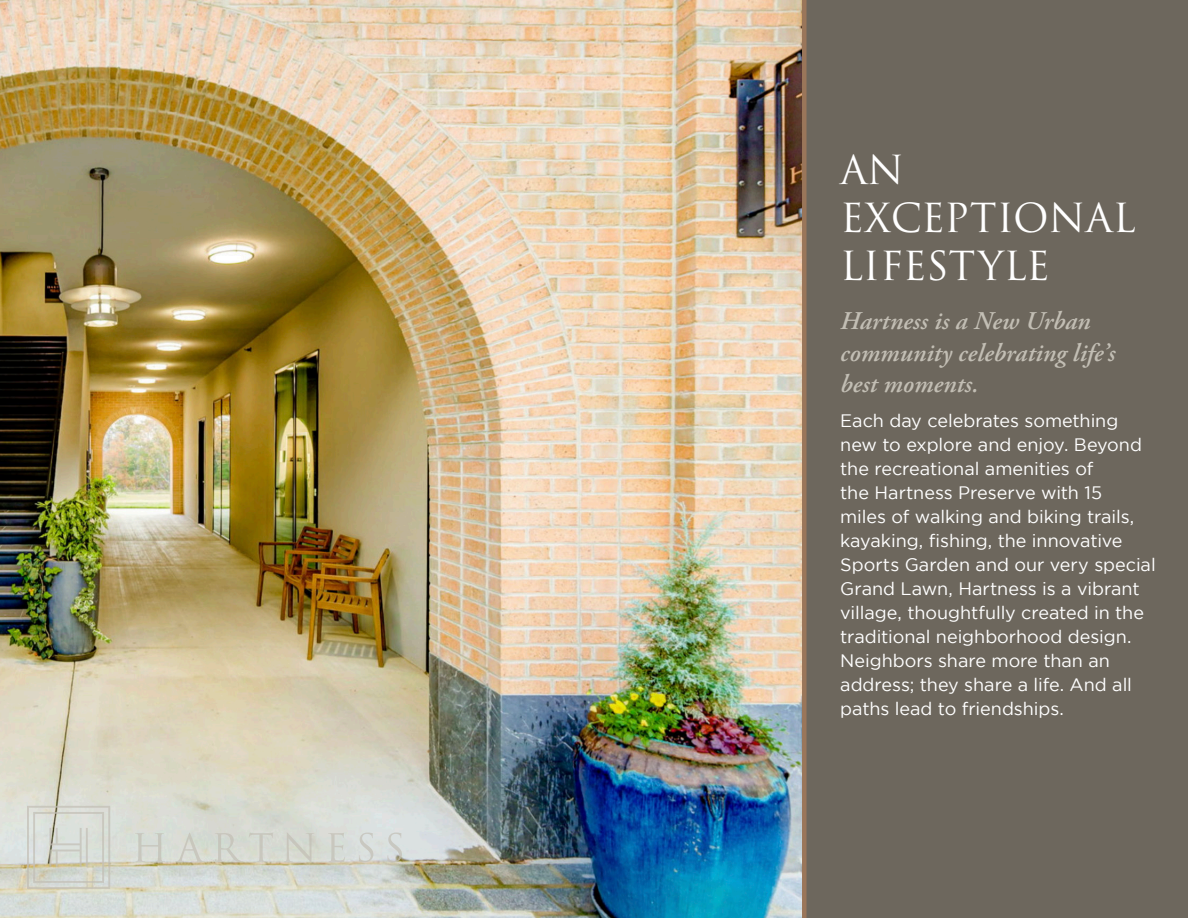
<style>
.page{position:relative;width:1188px;height:918px;background:#fff}
.page>*{position:absolute;margin:0;border:0;box-sizing:border-box;transform-origin:0 0}
.t1{font:39px/48px "Trajan Pro 3";color:#fff}
.Text{font:italic 600 25.5px/31.5px "Adobe Garamond Pro";letter-spacing:.005em;color:#c2beb4}
.Text-2{font:18px/24px "Gotham";color:#fff}
</style>
<div class="page">
<img style="left:0;top:0;width:802px;height:918px">
<div style="left:802px;top:0;width:386px;height:918px;background:#6d675d"></div>
<svg style="left:27px;top:806px;width:375px;height:83px;background:#d5d7cf"></svg>
<p class="t1" style="left:840px;top:148px;width:297px">AN<br>EXCEPTIONAL<br>LIFESTYLE</p>
<p class="Text" style="left:840px;top:306px;width:276px">Hartness is a New Urban community celebrating life’s best moments.</p>
<p class="Text-2" style="left:840px;top:409px;width:317px">Each day celebrates something new to explore and enjoy. Beyond the recreational amenities of<br>the Hartness Preserve with 15<br>miles of walking and biking trails, kayaking, fishing, the innovative<br>Sports Garden and our very special<br>Grand Lawn, Hartness is a vibrant village, thoughtfully created in the traditional neighborhood design.<br>Neighbors share more than an address; they share a life. And all paths lead to friendships.</p>
</div>
